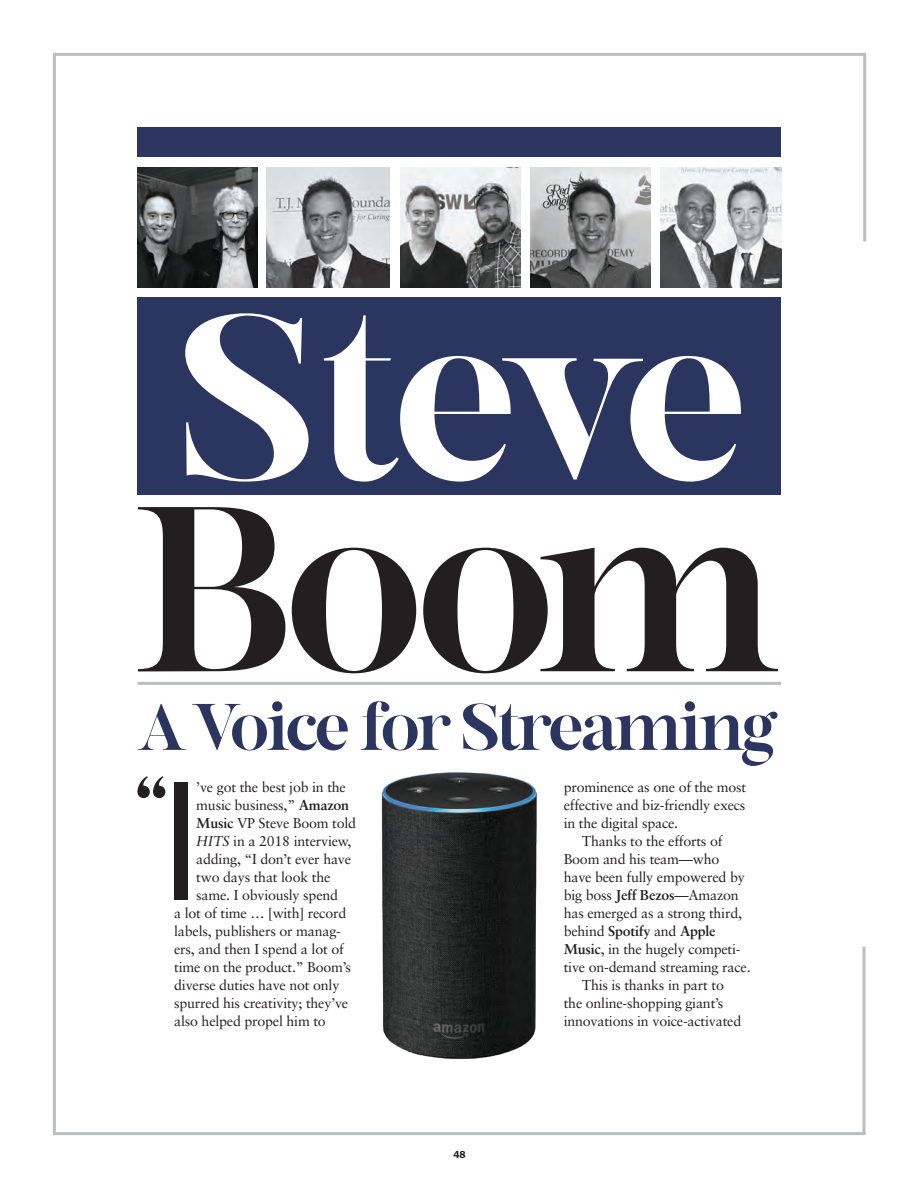
<style>
.page{position:relative;width:918px;height:1188px;background:#fff}
.page>*{position:absolute;margin:0;border:0;box-sizing:border-box;transform-origin:0 0}
.t1{font:233.1px "B Minds One";letter-spacing:-.06em;color:#fff}
.t2{font:233.1px "B Minds One";color:#231f20}
.Body_Copy_2-story{font:168.6px "Bebas Neue";color:#231f20;scale:.75 1}
.Body_Copy_2-story-2{font:75.3px "B Minds One";color:#231f20}
.t3{font:65.25px "B Minds One";letter-spacing:-.06em;color:#2b3660}
.Body_Copy_2-story-3{font:14.25px/18px "Sabon";letter-spacing:-.015em;color:#231f20}
.Body_Copy_2-story-4{font:10.5px "Franklin Gothic URW Dem";color:#231f20}
.s1{font-weight:700}
.s2{font-style:italic}
</style>
<div class="page">
<hr style="left:137px;top:682px;width:644px;height:3px;background:#bcbdc0">
<hr style="left:54px;top:53px;width:810px;height:3px;background:#bcbdc0">
<hr style="left:54px;top:1132px;width:812px;height:3px;background:#bcbdc0">
<hr style="left:53px;top:53px;width:3px;height:1082px;background:#bcbdc0">
<svg style="left:862px;top:946px;width:4px;height:188px"></svg>
<hr style="left:863px;top:53px;width:3px;height:189px;background:#bcbdc0">
<div style="left:137px;top:298px;width:644px;height:197px;background:#2b3660"></div>
<img style="left:381px;top:772px;width:156px;height:287px">
<img style="left:661px;top:168px;width:120px;height:120px">
<img style="left:401px;top:167px;width:120px;height:120px">
<img style="left:267px;top:167px;width:123px;height:120px">
<img style="left:530px;top:168px;width:121px;height:119px">
<div style="left:137px;top:128px;width:644px;height:29px;background:#2b3660"></div>
<img style="left:137px;top:168px;width:121px;height:120px">
<p class="t1" style="left:178px;top:252px;width:574px">Steve</p>
<p class="t2" style="left:129px;top:444px;width:653px">Boom</p>
<p class="t3" style="left:137px;top:686px;width:642px">A Voice for Streaming</p>
<p class="Body_Copy_2-story-3" style="left:564px;top:778px;width:184px;text-align:justify">prominence as one of the most effective and biz-friendly execs in the digital space.</p>
<p class="Body_Copy_2-story-3" style="left:564px;top:832px;width:188px;text-indent:18px">Thanks to the efforts of<br>Boom and his team—who have been fully empowered by big boss <span class="s1">Jeff Bezos</span>—Amazon has emerged as a strong third, behind <span class="s1">Spotify</span> and <span class="s1">Apple<br>Music</span>, in the hugely competi&shy;tive on-demand streaming race.</p>
<p class="Body_Copy_2-story-3" style="left:564px;top:976px;width:179px;text-indent:18px">This is thanks in part to the online-shopping giant’s innovations in voice-activated</p>
<p class="Body_Copy_2-story-2" style="left:133px;top:758px;width:37px">‘‘</p>
<p class="Body_Copy_2-story" style="left:169px;top:749px;width:34px">I</p>
<p class="Body_Copy_2-story-3" style="left:196px;top:778px;width:151px">’ve got the best job in the</p>
<p class="Body_Copy_2-story-3" style="left:196px;top:796px;width:154px">music business,” <span class="s1">Amazon</span></p>
<p class="Body_Copy_2-story-3" style="left:196px;top:814px;width:161px"><span class="s1">Music</span> VP Steve Boom told</p>
<p class="Body_Copy_2-story-3" style="left:196px;top:832px;width:157px"><span class="s2">HITS</span> in a 2018 interview,</p>
<p class="Body_Copy_2-story-3" style="left:196px;top:850px;width:156px">adding, “I don’t ever have</p>
<p class="Body_Copy_2-story-3" style="left:196px;top:868px;width:136px">two days that look the</p>
<p class="Body_Copy_2-story-3" style="left:196px;top:886px;width:143px">same. I obviously spend</p>
<p class="Body_Copy_2-story-3" style="left:174px;top:904px;width:174px">a lot of time … [with] record</p>
<p class="Body_Copy_2-story-3" style="left:174px;top:922px;width:168px">labels, publishers or manag-</p>
<p class="Body_Copy_2-story-3" style="left:174px;top:940px;width:171px">ers, and then I spend a lot of</p>
<p class="Body_Copy_2-story-3" style="left:174px;top:958px;width:178px">time on the product.” Boom’s</p>
<p class="Body_Copy_2-story-3" style="left:174px;top:976px;width:167px">diverse duties have not only</p>
<p class="Body_Copy_2-story-3" style="left:174px;top:994px;width:176px">spurred his creativity; they’ve</p>
<p class="Body_Copy_2-story-3" style="left:174px;top:1012px;width:153px">also helped propel him to</p>
<p class="Body_Copy_2-story-4" style="left:453px;top:1148px;width:14px">48</p>
</div>
